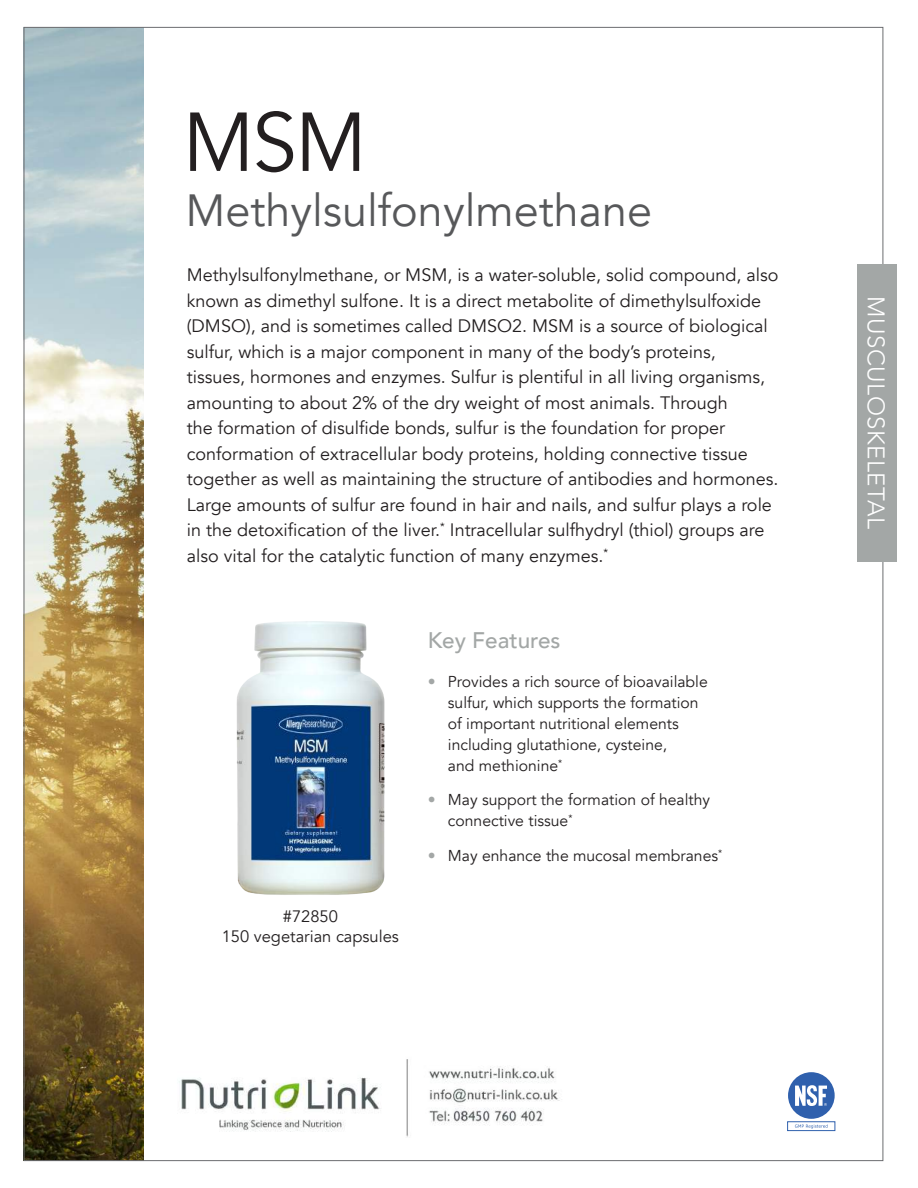
<style>
.page{position:relative;width:918px;height:1188px;background:#fff}
.page>*{position:absolute;margin:0;border:0;box-sizing:border-box;transform-origin:0 0}
.t1{font:82.5px "Avenir";color:#231f20}
.t2{font:45px "Avenir";color:#57585a}
.t3{font:300 24px "Avenir";letter-spacing:.02em;color:#fff}
.t4{font:500 22.5px "Avenir";color:#a3a7a6}
.t5{font:18px/25.5px "Avenir";color:#231f20}
.t6{font:16.5px/19.8px "Avenir";color:#231f20;text-align:center}
.t7{font:15.75px/21px "Avenir";color:#231f20}
.s1{color:#a3a7a6}
</style>
<div class="page">
<img style="left:236px;top:621px;width:149px;height:274px">
<div style="left:788px;top:1072px;width:47px;height:47px;background:#2f60ad;border-radius:50%"></div>
<div style="left:787px;top:1121px;width:48px;height:10px;border:1px solid #3061ad"></div>
<svg style="left:795px;top:1085px;width:32px;height:21px"></svg>
<svg style="left:795px;top:1124px;width:33px;height:5px"></svg>
<img style="left:26px;top:29px;width:118px;height:1130px">
<div style="left:858px;top:264px;width:39px;height:298px;background:#a3a7a6"></div>
<img style="left:179px;top:1059px;width:381px;height:78px">
<h1 class="t1" style="left:182px;top:93px;width:186px">MSM</h1>
<h2 class="t2" style="left:185px;top:184px;width:468px">Methylsulfonylmethane</h2>
<p class="t5" style="left:187px;top:263px;width:593px">Methylsulfonylmethane, or MSM, is a water-soluble, solid compound, also known as dimethyl sulfone. It is a direct metabolite of dimethylsulfoxide (DMSO), and is sometimes called DMSO2. MSM is a source of biological sulfur, which is a major component in many of the body’s proteins,<br>tissues, hormones and enzymes. Sulfur is plentiful in all living organisms, amounting to about 2% of the dry weight of most animals. Through<br>the formation of disulfide bonds, sulfur is the foundation for proper conformation of extracellular body proteins, holding connective tissue together as well as maintaining the structure of antibodies and hormones.<br>Large amounts of sulfur are found in hair and nails, and sulfur plays a role in the detoxification of the liver.<sup>*</sup> Intracellular sulfhydryl (thiol) groups are also vital for the catalytic function of many enzymes.<sup>*</sup></p>
<p class="t4" style="left:428px;top:621px;width:134px">Key Features</p>
<p class="t6" style="left:222px;top:907px;width:179px">#72850<br>150 vegetarian capsules</p>
<p class="t7" style="left:448px;top:671px;width:261px;text-indent:-20px"><span class="s1">•</span> Provides a rich source of bioavailable sulfur, which supports the formation of important nutritional elements including glutathione, cysteine,<br>and methionine<sup>*</sup></p>
<p class="t7" style="left:448px;top:790px;width:264px;text-indent:-20px"><span class="s1">•</span> May support the formation of healthy connective tissue<sup>*</sup></p>
<p class="t7" style="left:428px;top:845px;width:296px"><span class="s1">•</span> May enhance the mucosal membranes<sup>*</sup></p>
<h3 class="t3" style="left:890px;top:296px;width:234px;rotate:90deg">MUSCULOSKELETAL</h3>
</div>
